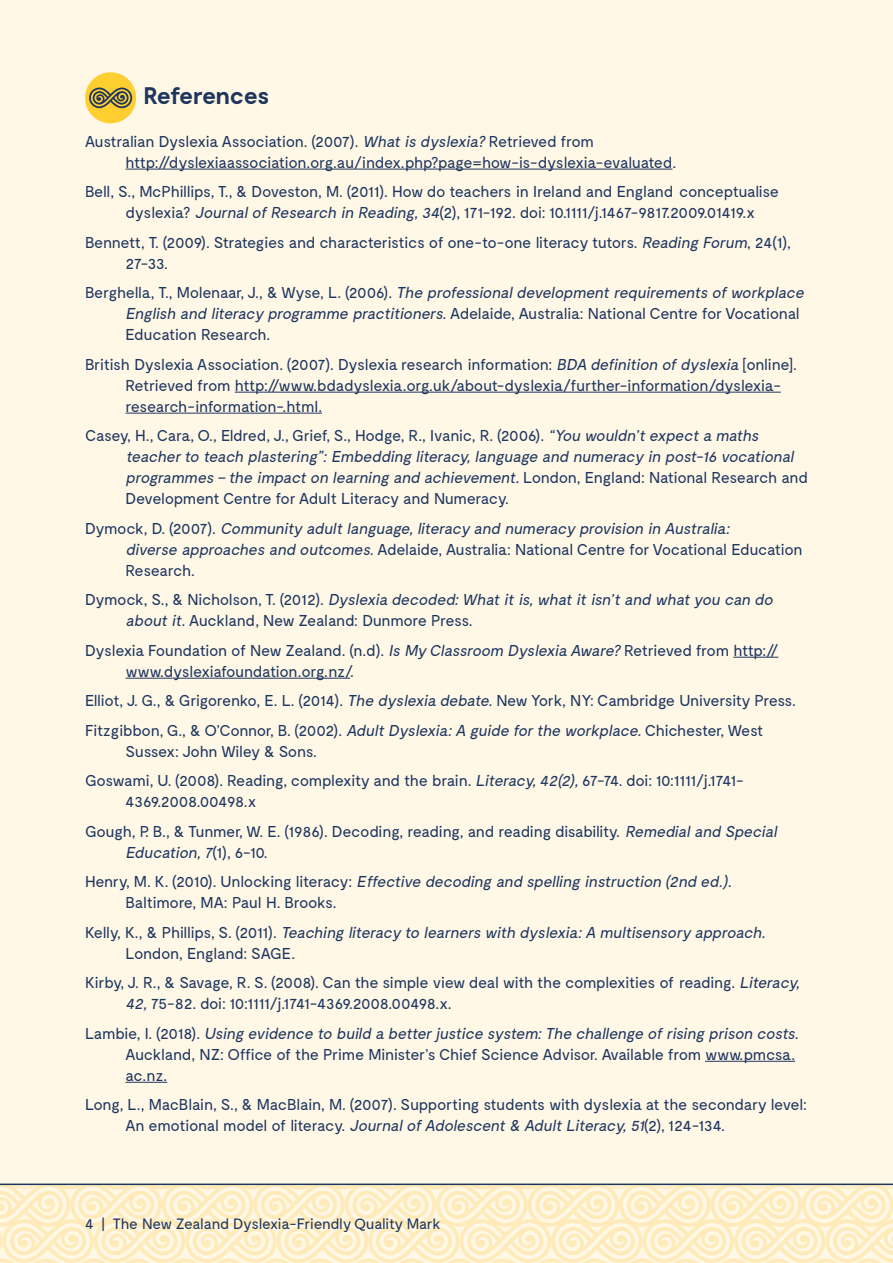
<style>
.page{position:relative;width:893px;height:1263px;background:#fff8e7}
.page>*{position:absolute;margin:0;border:0;box-sizing:border-box;transform-origin:0 0}
.t1{font:700 24px "Moderat";letter-spacing:-.03em;color:#1f355e}
.t2{font:15.75px/21px "Moderat";letter-spacing:-.025em;color:#1f365f}
.t3{font:italic 15.75px/21px "Moderat";color:#1f365f}
.t4{font:15px "Moderat";letter-spacing:-.025em;color:#1f365f}
.s1{font-style:italic}
.s2{font-style:normal}
</style>
<div class="page">
<svg style="left:0;top:1185px;width:893px;height:78px"></svg>
<hr style="left:0;top:1183px;width:893px;height:2px;background:#1f365f">
<hr style="left:126px;top:169px;width:546px;height:1px;background:#1f365f">
<hr style="left:235px;top:392px;width:546px;height:1px;background:#1f365f">
<hr style="left:126px;top:413px;width:196px;height:1px;background:#1f365f">
<hr style="left:733px;top:657px;width:45px;height:1px;background:#1f365f">
<hr style="left:126px;top:678px;width:224px;height:1px;background:#1f365f">
<hr style="left:705px;top:1061px;width:90px;height:1px;background:#1f365f">
<hr style="left:126px;top:1082px;width:41px;height:1px;background:#1f365f">
<div style="left:85px;top:72px;width:51px;height:51px;background:#ffcf31;border-radius:50%"></div>
<svg style="left:89px;top:87px;width:43px;height:21px"></svg>
<h1 class="t1" style="left:144px;top:82px;width:127px">References</h1>
<p class="t2" style="left:126px;top:131px;width:552px;text-indent:-41px">Australian Dyslexia Association. (2007). <span class="s1">Whatis dyslexia?</span> Retrieved from http://dyslexiaassociation.org.au/index.php?page=how-is-dyslexia-evaluated.</p>
<p class="t2" style="left:126px;top:182px;width:655px;text-indent:-40px">Bell, S., McPhillips, T., &amp; Doveston, M. (2011). How do teachers in Ireland and England conceptualise dyslexia? <span class="s1">JournalofResearch in Reading,34</span>(2), 171-192. doi: 10.1111/j.1467-9817.2009.01419.x</p>
<p class="t2" style="left:126px;top:232px;width:667px;text-indent:-41px">Bennett, T. (2009). Strategies and characteristics of one-to-one literacy tutors. <span class="s1">Reading Forum</span>, 24(1),<br>27-33.</p>
<p class="t2" style="left:126px;top:283px;width:683px;text-indent:-40px">B e rg h e l l a , T. , M o l e n a a r, J . , &amp; Wy s e , L . (2 0 0 6) . <span class="s1">The professionaldevelopmentrequirements ofworkplace<br>English and literacy programme practitioners.</span>Adelaide, Australia: National Centre for Vocational<br>Education Research.</p>
<p class="t2" style="left:126px;top:354px;width:673px;text-indent:-41px">British Dyslexia Association. (2007). Dyslexia research information: <span class="s1">BDA definition ofdyslexia</span> [online].<br>Retrieved from http://www.bdadyslexia.org.uk/about-dyslexia/further-information/dyslexia&shy;research-information-.html.</p>
<p class="t3" style="left:126px;top:426px;width:684px;text-indent:-40px"><span class="s2">Casey, H., Cara, O., Eldred, J., Grief, S., Hodge, R., Ivanic, R. (2006).</span> “You wouldn’texpecta maths teacherto teach plastering”: Embedding literacy,language and numeracy in post-16 vocational programmes –the impacton learning and achievement.<span class="s2">L o n d o n , E n g l a n d : N at i o n a l R e s e a r c h a n d Development Centre for Adult Literacy and Numeracy.</span></p>
<p class="t3" style="left:126px;top:518px;width:679px;text-indent:-40px"><span class="s2">D y m o c k , D . (2 0 0 7) .</span> Community adultlanguage,literacy and numeracy provision in Australia:<br>diverse approaches and outcomes.<span class="s2">Adelaide, Australia: National Centre for Vocational Education<br>Research.</span></p>
<p class="t2" style="left:126px;top:590px;width:652px;text-indent:-41px">D y m o c k , S . , &amp; N i c h o l s o n , T. (2 0 1 2 ) . <span class="s1">Dyslexia decoded:Whatitis,whatitisn’tand whatyou can do aboutit.</span>Auckland, New Zealand: Dunmore Press.</p>
<p class="t2" style="left:126px;top:640px;width:654px;text-indent:-40px">Dyslexia Foundation of New Zealand. (n.d). <span class="s1">Is My Classroom Dyslexia Aware?</span> Retrieved from http:// www.dyslexiafoundation.org.nz/.</p>
<p class="t2" style="left:85px;top:686px;width:712px;line-height:29.5px">Elliot, J. G., &amp; Grigorenko, E. L. (2014). <span class="s1">The dyslexia debate.</span> New York, NY: Cambridge University Press.<br>Fitzgibbon, G., &amp; O’Connor, B. (2002). <span class="s1">AdultDyslexia:A guide forthe workplace.</span>Chichester, West</p>
<p class="t2" style="left:85px;top:737px;width:660px;line-height:29.5px;text-indent:40px">Sussex: John Wiley &amp; Sons.<br>Goswami, U. (2008). Reading, complexity and the brain. <span class="s1">Literacy,42(2),</span>67-74. doi: 10:1111/j.1741-</p>
<p class="t2" style="left:85px;top:787px;width:697px;line-height:29.5px;text-indent:40px">4369.2008.00498.x<br>Gough, P. B., &amp; Tunmer, W. E. (1986). Decoding, reading, and reading disability. <span class="s1">Remedialand Special</span></p>
<p class="t3" style="left:85px;top:838px;width:651px;line-height:29.5px;text-indent:40px">Education,7<span class="s2">(1 ) , 6 - 1 0.<br>H e n r y, M . K . (2 0 1 0) . U n l o c k i n g l i te r a c y :</span> Effective decoding and spelling instruction (2nd ed.).</p>
<p class="t3" style="left:85px;top:888px;width:685px;line-height:29.5px;text-indent:40px"><span class="s2">Baltimore, MA: Paul H. Brooks.<br>Ke l l y, K . , &amp; P h i l l i p s , S . (2 0 1 1 ) .</span> Teaching literacy to learners with dyslexia:A multisensory approach.</p>
<p class="t2" style="left:85px;top:939px;width:719px;line-height:29.5px;text-indent:40px">London, England: SAGE.<br>Kirby, J. R., &amp; Savage, R. S. (2008). Can the simple view deal with the complexities of reading. <span class="s1">Literacy,</span></p>
<p class="t3" style="left:85px;top:989px;width:718px;line-height:29.5px;text-indent:40px">42,<span class="s2">75-82. doi: 10:1111/j.1741-4369.2008.00498.x.<br>L a m b i e , I . (2 0 1 8) .</span> Using evidence to build a betterjustice system:The challenge ofrising prison costs.</p>
<p class="t2" style="left:126px;top:1044px;width:671px">Auckland, NZ: Office of the Prime Minister’s Chief Science Advisor. Available from www.pmcsa. ac.nz.</p>
<p class="t2" style="left:126px;top:1095px;width:683px;text-indent:-40px">Long, L., MacBlain, S., &amp; MacBlain, M. (2007). Supporting students with dyslexia at the secondary level:<br>An emotional model of literacy. <span class="s1">JournalofAdolescent&amp; AdultLiteracy,51</span>(2), 124-134.</p>
<p class="t4" style="left:85px;top:1215px;width:357px">4 | The New Zealand Dyslexia-Friendly Quality Mark</p>
</div>
